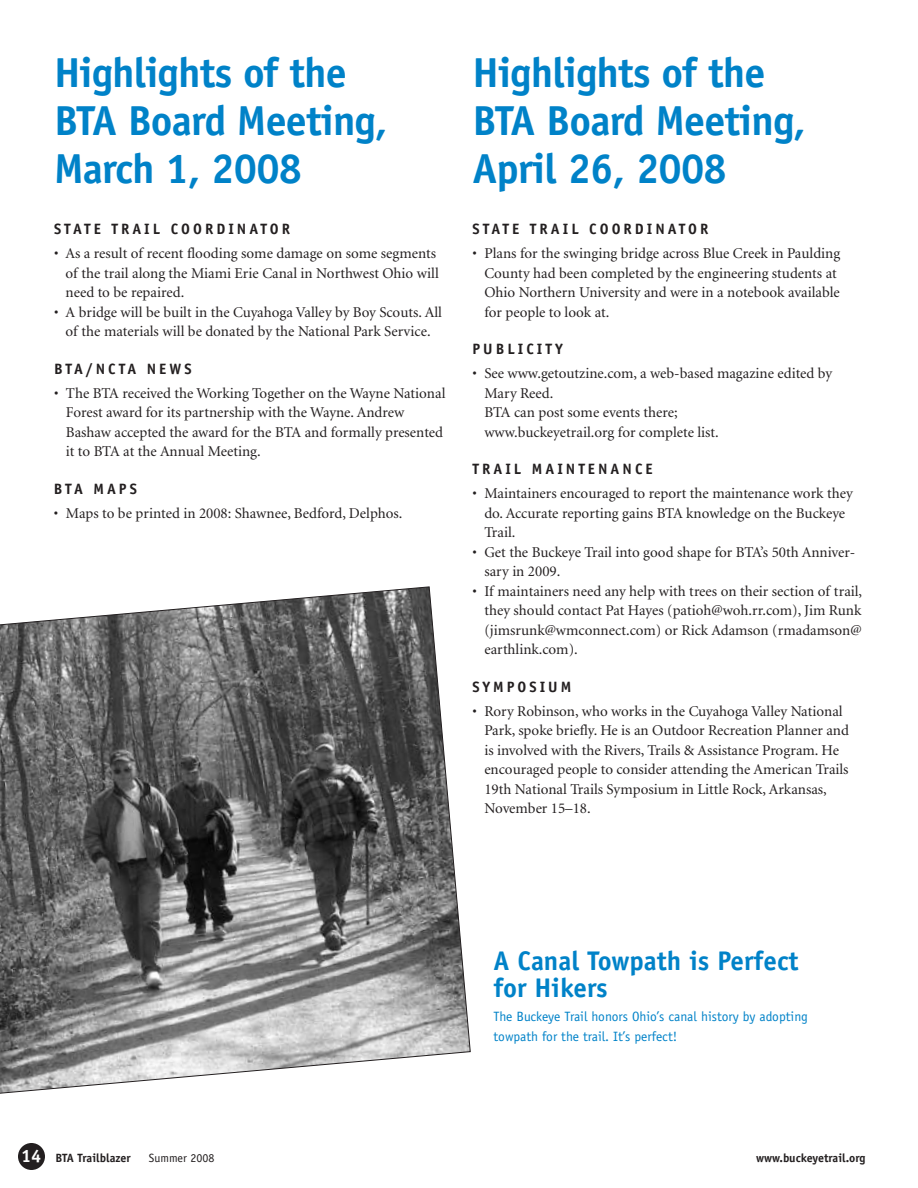
<style>
.page{position:relative;width:918px;height:1188px;background:#fff}
.page>*{position:absolute;margin:0;border:0;box-sizing:border-box;transform-origin:0 0}
.t1{font:700 42px/48px "Officina Sans";letter-spacing:-.02em;color:#0082c8}
.t2{font:700 27px/27px "Officina Sans";color:#0082c8}
.t3{font:15px/19.5px "Minion";color:#231f20}
.t4{font:700 15px "Officina Sans";letter-spacing:.2em;color:#231f20}
.t5{font:13.5px/19.5px "Officina Sans";color:#0082c8}
.t6{font:700 12px "Officina Sans";color:#231f20}
.t7{font:12px "Officina Sans";color:#231f20}
.s1{font-size:18px;color:#fff}
</style>
<div class="page">
<div style="left:18px;top:1143px;width:27px;height:27px;background:#231f20;border-radius:50%"></div>
<svg style="left:0;top:586px;width:471px;height:508px;background:#828282"></svg>
<h1 class="t1" style="left:54px;top:48px;width:335px">Highlights of the<br>BTA Board Meeting,<br>March 1, 2008</h1>
<p class="t4" style="left:54px;top:220px;width:11px">Stat</p>
<p class="t4" style="left:94px;top:220px;width:38px">e Trail</p>
<p class="t4" style="left:171px;top:220px;width:22px">Coordi</p>
<p class="t4" style="left:237px;top:220px;width:24px">nator</p>
<p class="t3" style="left:66px;top:244px;width:375px;text-indent:-12px">• As a result of recent flooding some damage on some segments of the trail along the Miami Erie Canal in Northwest Ohio will need to be repaired.</p>
<p class="t3" style="left:54px;top:303px;width:389px;text-align:center">• A bridge will be built in the Cuyahoga Valley by Boy Scouts. All of the materials will be donated by the National Park Service.</p>
<p class="t4" style="left:54px;top:359px;width:139px">BTA/N CTA N ew s</p>
<p class="t3" style="left:66px;top:384px;width:381px;text-indent:-12px">• The BTA received the Working Together on the Wayne National Forest award for its partnership with the Wayne. Andrew Bashaw accepted the award for the BTA and formally presented it to BTA at the Annual Meeting.</p>
<p class="t4" style="left:54px;top:479px;width:84px">BTA Map s</p>
<p class="t3" style="left:54px;top:504px;width:350px">• Maps to be printed in 2008: Shawnee, Bedford, Delphos.</p>
<h1 class="t1" style="left:472px;top:48px;width:335px">Highlights of the<br>BTA Board Meeting,<br>April 26, 2008</h1>
<p class="t4" style="left:472px;top:220px;width:11px">Stat</p>
<p class="t4" style="left:512px;top:220px;width:38px">e Trail</p>
<p class="t4" style="left:589px;top:220px;width:22px">Coordi</p>
<p class="t4" style="left:655px;top:220px;width:24px">nator</p>
<p class="t3" style="left:484px;top:244px;width:357px;text-indent:-12px">• Plans for the swinging bridge across Blue Creek in Paulding County had been completed by the engineering students at Ohio Northern University and were in a notebook available for people to look at.</p>
<p class="t4" style="left:472px;top:340px;width:34px">Publicity</p>
<p class="t3" style="left:484px;top:364px;width:350px;text-indent:-12px">• S ee www.getoutzine.com, a web-based magazine edited by Mary Reed.<br>BTA can post some events there;<br>www.buckeyetrail.org for complete list.</p>
<p class="t4" style="left:472px;top:460px;width:21px">Trail</p>
<p class="t4" style="left:532px;top:460px;width:122px">Mai ntena nce</p>
<p class="t3" style="left:484px;top:484px;width:370px;text-indent:-12px">• Maintainers encouraged to report the maintenance work they do. Accurate reporting gains BTA knowledge on the Buckeye<br>Trail.</p>
<p class="t3" style="left:484px;top:543px;width:372px;text-indent:-12px">• Get the Buckeye Trail into good shape for BTA’s 50th Anniver&shy;sary in 2009.</p>
<p class="t3" style="left:484px;top:582px;width:379px;text-align:justify;text-indent:-12px">• If maintainers need any help with trees on their section of trail, they should contact Pat Hayes (patioh@woh.rr.com), Jim Runk (jimsrunk@wmconnect.com) or Rick Adamson (rmadamson@ earthlink.com).</p>
<p class="t4" style="left:472px;top:677px;width:12px">Sympo</p>
<p class="t4" style="left:529px;top:677px;width:41px">sium</p>
<p class="t3" style="left:484px;top:702px;width:366px;text-indent:-12px">• Rory Robinson, who works in the Cuyahoga Valley National Park, spoke briefly. He is an Outdoor Recreation Planner and is involved with the Rivers, Trails &amp; Assistance Program. He encouraged people to consider attending the American Trails 19th National Trails Symposium in Little Rock, Arkansas, November 15–18.</p>
<h2 class="t2" style="left:494px;top:947px;width:306px">A Canal Towpath is Perfect for Hikers</h2>
<p class="t5" style="left:494px;top:1007px;width:316px">The Buckeye Trail honors Ohio’s canal history by adopting towpath for the trail. It’s perfect!</p>
<p class="t6" style="left:21px;top:1151px;width:111px"><span class="s1">14</span> BTA Trailblazer</p>
<p class="t7" style="left:149px;top:1151px;width:67px">Summer 2008</p>
<p class="t6" style="left:756px;top:1151px;width:111px">www.buckeyetrail.org</p>
</div>
